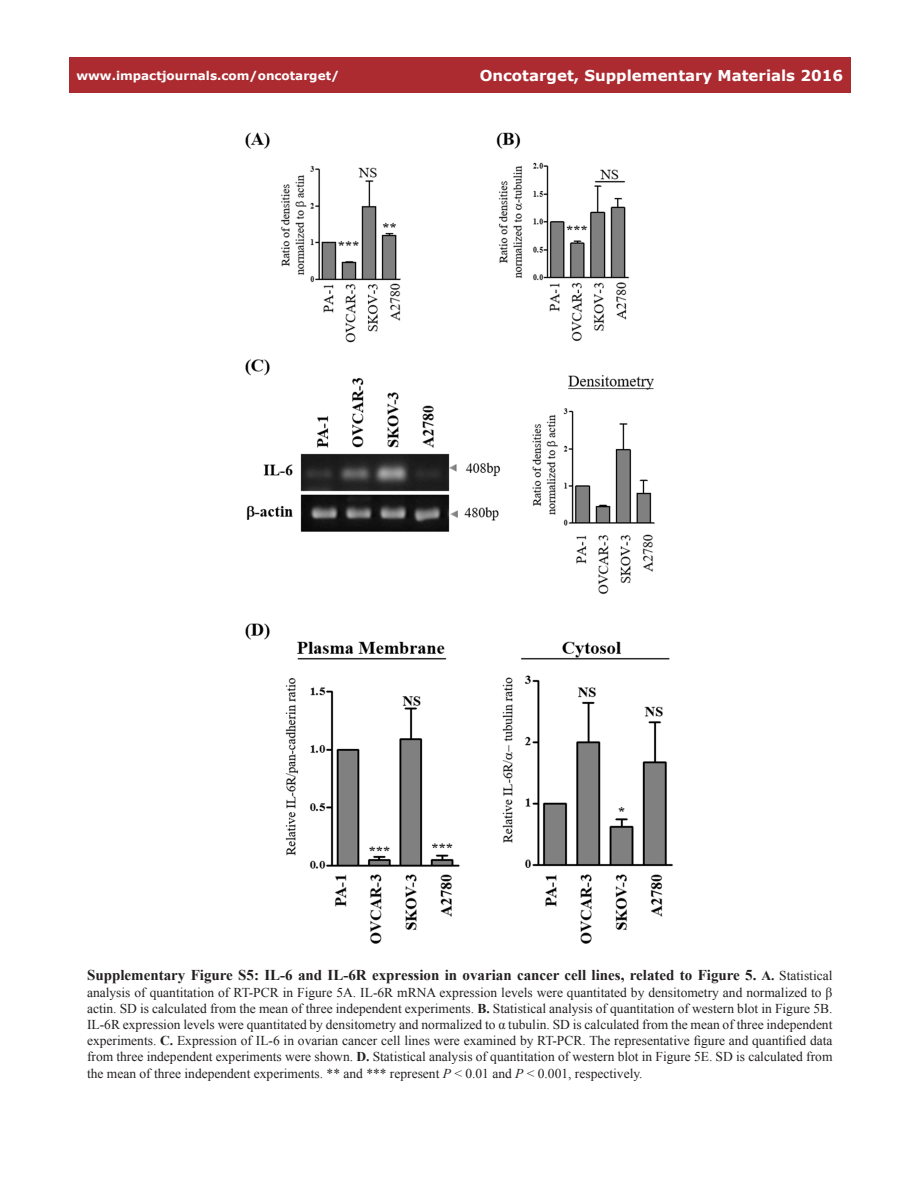
<style>
.page{position:relative;width:918px;height:1188px;background:#fff}
.page>*{position:absolute;margin:0;border:0;box-sizing:border-box;transform-origin:0 0}
.figuretext{font:700 15px "Times New Roman";color:#231f20}
.t1{font:700 15px "Verdana";color:#fff}
.figuretext-2{font:13.5px/16.2px "Times New Roman";color:#231f20;text-align:justify}
.t2{font:700 12px "Verdana";color:#fff}
.s1{font-size:13.5px}
.s2{font-weight:400;font-size:13.5px}
.s3{font-weight:700}
.s4{font-style:italic}
</style>
<div class="page">
<div style="left:69px;top:57px;width:781px;height:36px;background:#ac2b31"></div>
<img style="left:245px;top:132px;width:428px;height:812px">
<p class="t2" style="left:76px;top:67px;width:264px">www.impactjournals.com/oncotarget/</p>
<p class="t1" style="left:480px;top:65px;width:365px">Oncotarget, Supplementary Materials 2016</p>
<p class="figuretext" style="left:87px;top:965px;width:747px">Supplementary Figure S5: IL-6 and IL-6R expression in ovarian cancer cell lines, related to Figure 5. <span class="s1">A.</span> <span class="s2">Statistical</span></p>
<p class="figuretext-2" style="left:87px;top:984px;width:747px">analysis of quantitation of RT-PCR in Figure 5A. IL-6R mRNA expression levels were quantitated by densitometry and normalized to β actin. SD is calculated from the mean of three independent experiments. <span class="s3">B.</span> Statistical analysis of quantitation of western blot in Figure 5B.<br>IL-6R expression levels were quantitated by densitometry and normalized to α tubulin. SD is calculated from the mean of three independent experiments. <span class="s3">C.</span> Expression of IL-6 in ovarian cancer cell lines were examined by RT-PCR. The representative figure and quantified data from three independent experiments were shown. <span class="s3">D.</span> Statistical analysis of quantitation of western blot in Figure 5E. SD is calculated from the mean of three independent experiments. ** and *** represent <span class="s4">P</span> &lt; 0.01 and <span class="s4">P</span> &lt; 0.001, respectively.</p>
</div>
